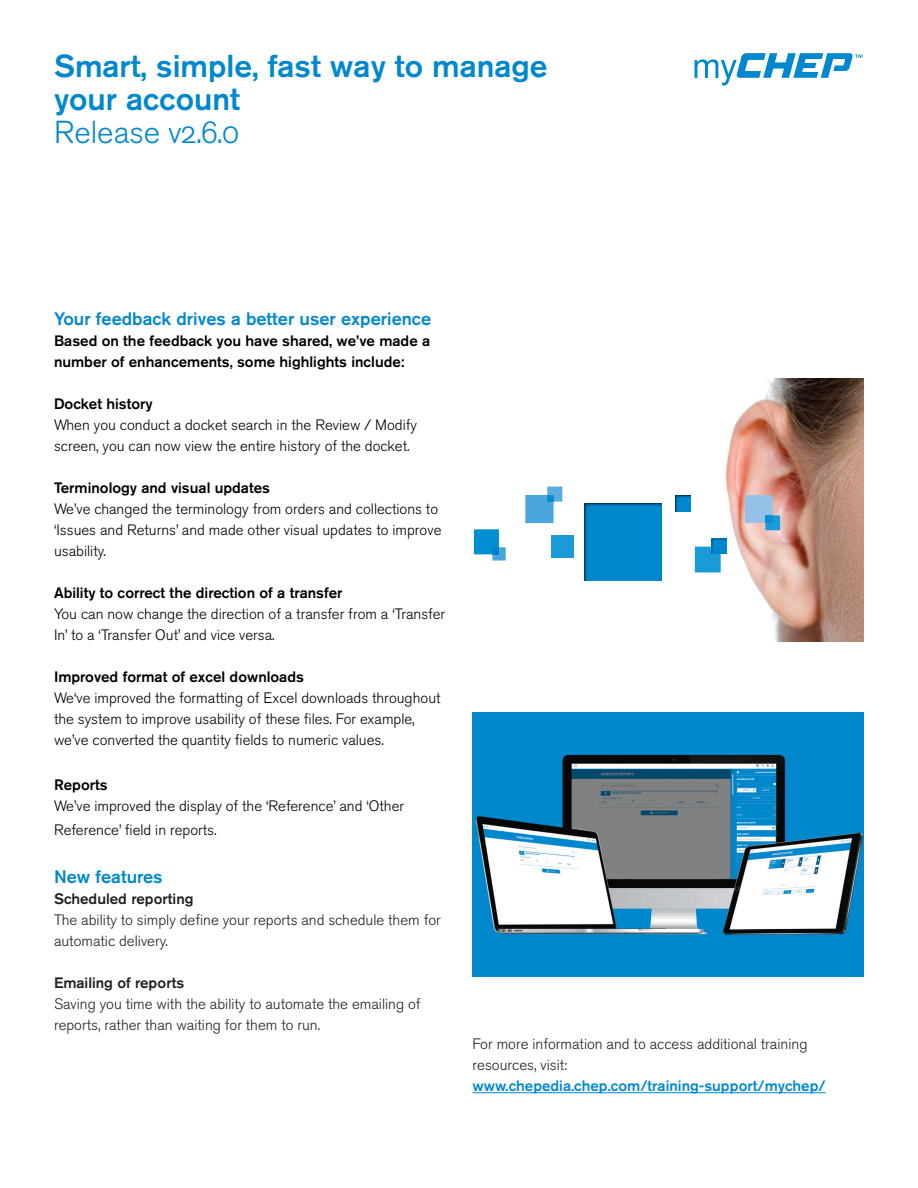
<style>
.page{position:relative;width:918px;height:1188px;background:#fff}
.page>*{position:absolute;margin:0;border:0;box-sizing:border-box;transform-origin:0 0}
.t1{font:500 31.5px/33px "Akzidenz Grotesk Pro";color:#0088ce}
.t2{font:300 31.5px "Akzidenz Grotesk Pro";color:#0088ce}
.t3{font:500 18px "Akzidenz Grotesk Pro";color:#0088ce}
.t4{font:300 15px/21px "Akzidenz Grotesk Pro";color:#000}
.t5{font:300 15px/21px "Akzidenz Grotesk Pro";color:#231f20}
.t6{font:500 15px/21px "Akzidenz Grotesk Pro";color:#000}
.t7{font:500 15px "Akzidenz Grotesk Pro";color:#0088ce}
.t8{font:500 15px "Akzidenz Grotesk Pro";color:#231f20}
</style>
<div class="page">
<svg style="left:695px;top:53px;width:167px;height:33px"></svg>
<img style="left:472px;top:712px;width:392px;height:264px">
<img style="left:552px;top:378px;width:312px;height:264px">
<svg style="left:695px;top:547px;width:26px;height:25px"></svg>
<div style="left:584px;top:504px;width:77px;height:76px;background:#0088ce"></div>
<img style="left:675px;top:496px;width:16px;height:15px">
<img style="left:712px;top:539px;width:15px;height:15px">
<svg style="left:745px;top:495px;width:35px;height:35px"></svg>
<div style="left:765px;top:515px;width:8px;height:8px;background:#068ecf"></div>
<svg style="left:525px;top:487px;width:37px;height:36px"></svg>
<div style="left:547px;top:495px;width:7px;height:7px;background:#098bce"></div>
<div style="left:551px;top:535px;width:23px;height:22px;background:#199bd8"></div>
<svg style="left:474px;top:529px;width:32px;height:32px"></svg>
<div style="left:492px;top:547px;width:7px;height:7px;background:#0081c8"></div>
<hr style="left:472px;top:1092px;width:354px;height:1px;background:#0088ce">
<p class="t1" style="left:54px;top:49px;width:495px">Smart, simple, fast way to manage your account</p>
<p class="t2" style="left:54px;top:111px;width:186px">Release v2.6.0</p>
<p class="t3" style="left:54px;top:307px;width:379px">Your feedback drives a better user experience</p>
<p class="t6" style="left:54px;top:330px;width:378px">Based on the feedback you have shared, we’ve made a number of enhancements, some highlights include:</p>
<p class="t6" style="left:54px;top:393px;width:100px">Docket history</p>
<p class="t4" style="left:54px;top:414px;width:365px">When you conduct a docket search in the Review / Modify screen, you can now view the entire history of the docket.</p>
<p class="t6" style="left:54px;top:477px;width:218px">Terminology and visual updates</p>
<p class="t4" style="left:54px;top:498px;width:389px">We’ve changed the terminology from orders and collections to ‘Issues and Returns’ and made other visual updates to improve usability.</p>
<p class="t6" style="left:54px;top:582px;width:290px">Ability to correct the direction of a transfer</p>
<p class="t4" style="left:54px;top:603px;width:393px">You can now change the direction of a transfer from a ‘Transfer<br>In’ to a ‘Transfer Out’ and vice versa.</p>
<p class="t6" style="left:54px;top:666px;width:252px">Improved format of excel downloads</p>
<p class="t4" style="left:54px;top:687px;width:388px">We‘ve improved the formatting of Excel downloads throughout the system to improve usability of these files. For example, we’ve converted the quantity fields to numeric values.</p>
<p class="t6" style="left:54px;top:774px;width:55px">Reports</p>
<p class="t4" style="left:54px;top:794px;width:352px;line-height:24px">We’ve improved the display of the ‘Reference’ and ‘Other<br>Reference’ field in reports.</p>
<p class="t3" style="left:54px;top:865px;width:110px">New features</p>
<p class="t8" style="left:54px;top:889px;width:141px">Scheduled reporting</p>
<p class="t5" style="left:54px;top:909px;width:388px">The ability to simply define your reports and schedule them for automatic delivery.</p>
<p class="t8" style="left:54px;top:973px;width:132px">Emailing of reports</p>
<p class="t5" style="left:54px;top:993px;width:368px">Saving you time with the ability to automate the emailing of reports, rather than waiting for them to run.</p>
<p class="t5" style="left:472px;top:1034px;width:336px">For more information and to access additional training</p>
<p class="t5" style="left:472px;top:1055px;width:96px">resources, visit:</p>
<p class="t7" style="left:472px;top:1076px;width:355px">www.chepedia.chep.com/training-support/mychep/</p>
</div>
